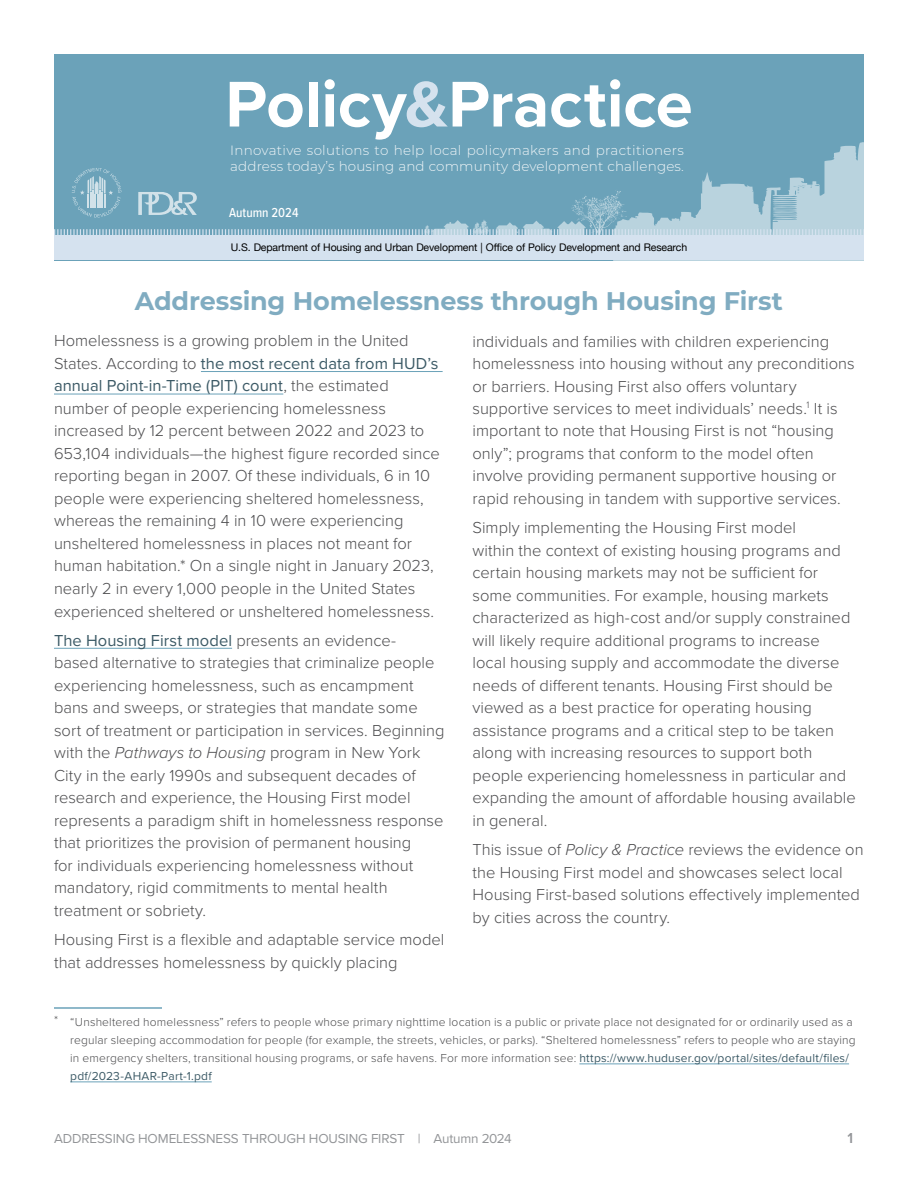
<style>
.page{position:relative;width:918px;height:1188px;background:#fff}
.page>*{position:absolute;margin:0;border:0;box-sizing:border-box;transform-origin:0 0}
.t1{font:700 66.9px "Proxima Nova";letter-spacing:-.005em;color:#fff}
.t2{font:700 25.5px "Montserrat";letter-spacing:-.005em;color:#80acc1}
.t3{font:300 16.5px/22.5px "Proxima Nova";color:#4d4d4f}
.t4{font:600 15px "Proxima Nova";color:#939598}
.t5{font:300 13.5px/16.2px "Montserrat";letter-spacing:.01em;color:#fff}
.t6{font:13.5px "Proxima Nova";letter-spacing:-.01em;color:#939598}
.t7{font:500 13.5px "Proxima Nova Cond";color:#fff}
.t8{font:300 12px/18px "Proxima Nova";letter-spacing:.015em;color:#4d4d4f}
.t9{font:10.5px "Helvetica Neue";letter-spacing:-.01em;color:#000}
.s1{color:#d5e2ee}
.s2{font-weight:400;color:#3c5a66}
.s3{font-style:italic}
</style>
<div class="page">
<hr style="left:54px;top:1007px;width:108px;height:2px;background:#6ba2b9">
<hr style="left:579px;top:1064px;width:270px;height:1px;background:#6ba2b9">
<hr style="left:70px;top:1082px;width:142px;height:1px;background:#6ba2b9">
<hr style="left:201px;top:371px;width:242px;height:1px;background:#6ba2b9">
<hr style="left:54px;top:394px;width:229px;height:1px;background:#6ba2b9">
<hr style="left:54px;top:648px;width:178px;height:1px;background:#6ba2b9">
<div style="left:54px;top:54px;width:810px;height:206px;background:#6ba2b9"></div>
<svg style="left:54px;top:142px;width:810px;height:118px"></svg>
<h1 class="t1" style="left:225px;top:54px;width:469px">Policy<span class="s1">&amp;</span>Practice</h1>
<p class="t5" style="left:230px;top:141px;width:455px">Innovative solutions to help local policymakers and practitioners address today’s housing and community development challenges.</p>
<p class="t7" style="left:229px;top:203px;width:71px">Autumn 2024</p>
<p class="t9" style="left:231px;top:239px;width:458px">U.S. Department of Housing and Urban Development | Office of Policy Development and Research</p>
<h2 class="t2" style="left:135px;top:283px;width:650px">Addressing Homelessness through Housing First</h2>
<p class="t3" style="left:54px;top:329px;width:387px">Homelessness is a growing problem in the United States. According to <span class="s2">the most recent data from HUD’s annual Point-in-Time (PIT) count</span>, the estimated number of people experiencing homelessness increased by 12 percent between 2022 and 2023 to 653,104 individuals—the highest figure recorded since reporting began in 2007. Of these individuals, 6 in 10 people were experiencing sheltered homelessness, whereas the remaining 4 in 10 were experiencing unsheltered homelessness in places not meant for human habitation.* On a single night in January 2023, nearly 2 in every 1,000 people in the United States experienced sheltered or unsheltered homelessness.</p>
<p class="t3" style="left:54px;top:628px;width:392px"><span class="s2">The Housing First model</span> presents an evidence&shy;based alternative to strategies that criminalize people experiencing homelessness, such as encampment bans and sweeps, or strategies that mandate some sort of treatment or participation in services. Beginning with the <span class="s3">Pathways to Housing</span> program in New York City in the early 1990s and subsequent decades of research and experience, the Housing First model represents a paradigm shift in homelessness response that prioritizes the provision of permanent housing<br>for individuals experiencing homelessness without mandatory, rigid commitments to mental health treatment or sobriety.</p>
<p class="t3" style="left:54px;top:927px;width:392px">Housing First is a flexible and adaptable service model that addresses homelessness by quickly placing</p>
<p class="t3" style="left:473px;top:329px;width:384px">individuals and families with children experiencing homelessness into housing without any preconditions or barriers. Housing First also offers voluntary supportive services to meet individuals’ needs.<sup>1</sup> It is important to note that Housing First is not “housing only”; programs that conform to the model often involve providing permanent supportive housing or rapid rehousing in tandem with supportive services.</p>
<p class="t3" style="left:473px;top:516px;width:385px">Simply implementing the Housing First model<br>within the context of existing housing programs and certain housing markets may not be sufficient for some communities. For example, housing markets characterized as high-cost and/or supply constrained will likely require additional programs to increase local housing supply and accommodate the diverse needs of different tenants. Housing First should be viewed as a best practice for operating housing assistance programs and a critical step to be taken along with increasing resources to support both people experiencing homelessness in particular and expanding the amount of affordable housing available in general.</p>
<p class="t3" style="left:473px;top:837px;width:393px">This issue of <span class="s3">Policy &amp; Practice</span> reviews the evidence on the Housing First model and showcases select local Housing First-based solutions effectively implemented by cities across the country.</p>
<p class="t8" style="left:70px;top:1012px;width:787px;text-indent:-16px">* “Unsheltered homelessness” refers to people whose primary nighttime location is a public or private place not designated for or ordinarily used as a regular sleeping accommodation for people (for example, the streets, vehicles, or parks). “Sheltered homelessness” refers to people who are staying in emergency shelters, transitional housing programs, or safe havens. For more information see: <span class="s2">https://www.huduser.gov/portal/sites/default/files/ pdf/2023-AHAR-Part-1.pdf</span></p>
<p class="t6" style="left:54px;top:1128px;width:459px">ADDRESSING HOMELESSNESS THROUGH HOUSING FIRST | Autumn 2024</p>
<p class="t4" style="left:848px;top:1127px;width:7px">1</p>
</div>
